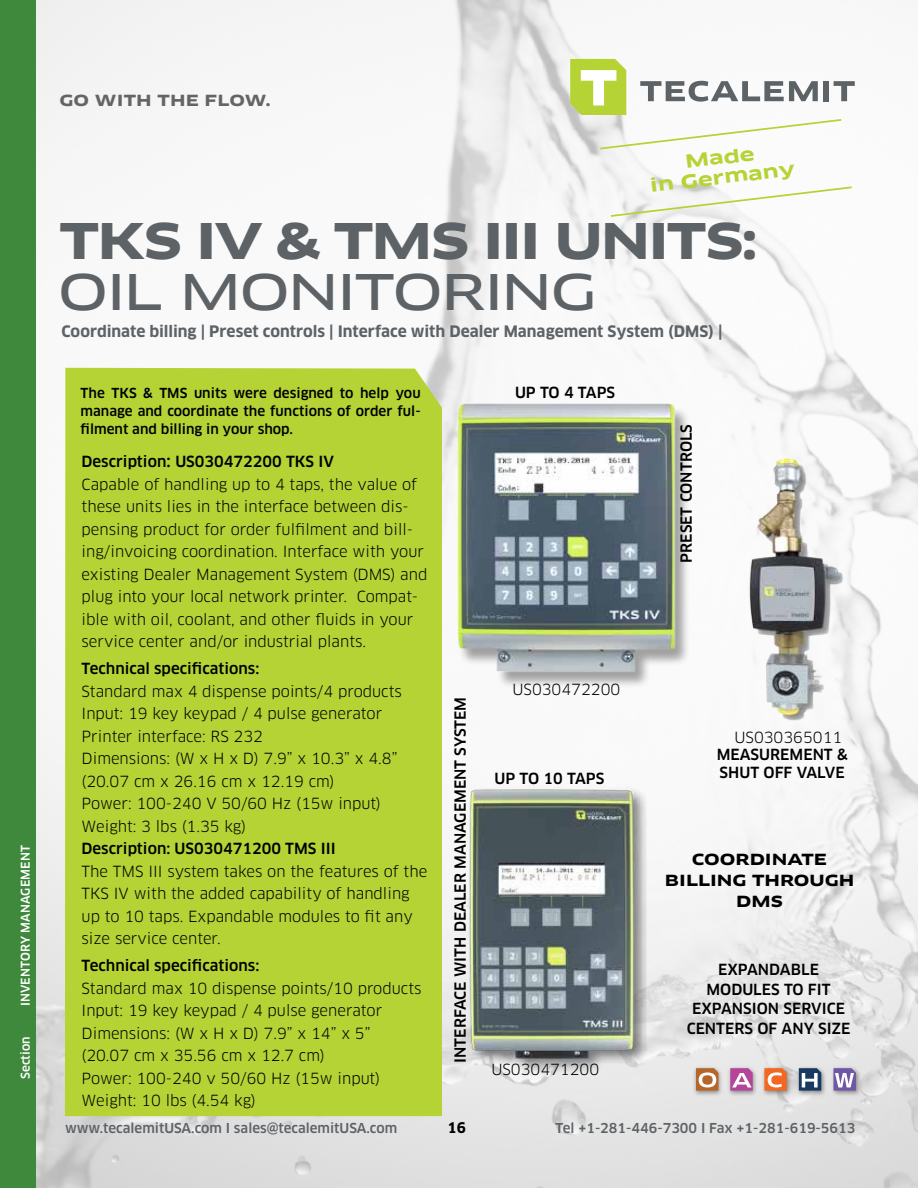
<style>
.page{position:relative;width:918px;height:1188px;background:#fff}
.page>*{position:absolute;margin:0;border:0;box-sizing:border-box;transform-origin:0 0}
.t1{font:700 48px "Clan OT Extd";letter-spacing:-.05em;color:#5c6266}
.t2{font:48px "Clan OT Extd News";letter-spacing:-.06em;color:#5c6266}
.t3{font:700 17.85px "Clan OT Extd";color:#b5d334;scale:1.04 1}
.t4{font:700 17.7px "Clan OT Extd";color:#b5d334;scale:1.05 1}
.t5{font:700 15.45px "Clan OT";color:#5c6266}
.t6{font:15px/22.5px "Clan OT";color:#000}
.t7{font:500 15px/19.5px "Clan OT";color:#000;text-align:center}
.t8{font:700 15px/21px "Clan OT Extd";color:#000;text-align:center}
.t9{font:700 15px "Clan OT Extd";letter-spacing:.01em;color:#636466}
.t10{font:700 14.4px "Clan OT";color:#000}
.t11{font:500 13.5px/18px "Clan OT";color:#000;text-align:justify}
.t12{font:500 13.35px "Clan OT";color:#5c6266}
.t13{font:500 11.85px "Clan OT";letter-spacing:.01em;color:#fff}
.s1{font-size:17.4px}
.s2{font-size:17.55px}
.s3{font-size:17.7px}
.s4{font-weight:500}
.s5{font-weight:500;font-size:16.5px}
</style>
<div class="page">
<img style="left:36px;top:0;width:882px;height:1188px">
<div style="left:0;top:0;width:36px;height:1188px;background:#3f893c"></div>
<div style="left:65px;top:368px;width:377px;height:748px;background:#b5d334"></div>
<div style="left:458px;top:406px;width:232px;height:283px;background:#000;opacity:.36"></div>
<img style="left:442px;top:386px;width:250px;height:293px">
<img style="left:461px;top:775px;width:186px;height:301px">
<svg style="left:570px;top:59px;width:285px;height:90px"></svg>
<svg style="left:611px;top:186px;width:241px;height:31px"></svg>
<div style="left:692px;top:1065px;width:169px;height:32px;background:#000;opacity:.4"></div>
<svg style="left:799px;top:1068px;width:22px;height:23px"></svg>
<svg style="left:696px;top:1068px;width:22px;height:23px"></svg>
<svg style="left:764px;top:1068px;width:23px;height:23px"></svg>
<svg style="left:730px;top:1068px;width:23px;height:23px"></svg>
<svg style="left:833px;top:1068px;width:23px;height:23px"></svg>
<img style="left:742px;top:450px;width:109px;height:277px">
<p class="t13" style="left:19px;top:1006px;width:162px;rotate:-90deg">INVENTORY MANAGEMENT</p>
<p class="t13" style="left:19px;top:1079px;width:44px;rotate:-90deg">Section</p>
<p class="t9" style="left:59px;top:91px;width:213px">GO WITH THE FLOW.</p>
<p class="t4" style="left:684px;top:151px;width:68px;rotate:-7deg">Ma<span class="s1">d</span><span class="s2">e</span></p>
<p class="t3" style="left:649px;top:175px;width:142px;rotate:-7deg"><span class="s2">in</span> Germa<span class="s3">ny</span></p>
<h1 class="t1" style="left:60px;top:212px;width:700px">TKS IV &amp; TMS III UNITS:</h1>
<h1 class="t2" style="left:58px;top:263px;width:541px">OIL MONITORING</h1>
<p class="t5" style="left:61px;top:322px;width:663px">Coordinate billing | Preset controls | Interface with Dealer Management System (DMS) |</p>
<p class="t11" style="left:81px;top:384px;width:342px">The TKS &amp; TMS units were designed to help you manage and coordinate the functions of order ful&shy;filment and billing in your shop.</p>
<p class="t6" style="left:82px;top:450px;width:347px"><span class="s4">Description</span><span class="s5">:</span> <span class="s4">US030472200 TKS IV<br></span>Capable of handling up to 4 taps, the value of these units lies in the interface between dis&shy;pensing product for order fulfilment and bill&shy;ing/invoicing coordination. Interface with your existing Dealer Management System (DMS) and plug into your local network printer. Compat&shy;ible with oil, coolant, and other fluids in your service center and/or industrial plants.</p>
<p class="t7" style="left:82px;top:659px;width:179px">Technical specifications:</p>
<p class="t6" style="left:82px;top:680px;width:322px">Standard max 4 dispense points/4 products Input: 19 key keypad / 4 pulse generator Printer interface: RS 232<br>Dimensions: (W x H x D) 7.9” x 10.3” x 4.8” (20.07 cm x 26.16 cm x 12.19 cm)<br>Power: 100-240 V 50/60 Hz (15w input)<br>Weight: 3 lbs (1.35 kg)</p>
<p class="t7" style="left:82px;top:839px;width:256px">Description: US030471200 TMS III</p>
<p class="t6" style="left:82px;top:860px;width:347px">The TMS III system takes on the features of the TKS IV with the added capability of handling up to 10 taps. Expandable modules to fit any size service center.</p>
<p class="t7" style="left:82px;top:956px;width:179px">Technical specifications:</p>
<p class="t6" style="left:82px;top:977px;width:341px">Standard max 10 dispense points/10 products Input: 19 key keypad / 4 pulse generator Dimensions: (W x H x D) 7.9” x 14” x 5” (20.07 cm x 35.56 cm x 12.7 cm)<br>Power: 100-240 v 50/60 Hz (15w input)<br>Weight: 10 lbs (4.54 kg)</p>
<p class="t7" style="left:515px;top:383px;width:102px">UP TO 4 TAPS</p>
<p class="t7" style="left:451px;top:1063px;width:367px;rotate:-90deg">INTERFACE WITH DEALER MANAGEMENT SYSTEM</p>
<p class="t6" style="left:513px;top:679px;width:109px">US030472200</p>
<p class="t7" style="left:495px;top:769px;width:111px">UP TO 10 TAPS</p>
<p class="t6" style="left:491px;top:1058px;width:109px">US030471200</p>
<p class="t7" style="left:677px;top:563px;width:140px;rotate:-90deg">PRESET CONTROLS</p>
<p class="t6" style="left:734px;top:726px;width:109px">US030365011</p>
<p class="t7" style="left:717px;top:746px;width:132px;line-height:18px;text-align:left">MEASUREMENT &amp;<br>SHUT OFF VALVE</p>
<p class="t8" style="left:665px;top:849px;width:191px">COORDINATE<br>BILLING THROUGH<br>DMS</p>
<p class="t7" style="left:687px;top:960px;width:165px">EXPANDABLE<br>MODULES TO FIT<br>EXPANSION SERVICE<br>CENTERS OF ANY SIZE</p>
<p class="t12" style="left:65px;top:1120px;width:334px">www.tecalemitUSA.com I sales@tecalemitUSA.com</p>
<p class="t12" style="left:556px;top:1120px;width:301px">Tel +1-281-446-7300 I Fax +1-281-619-5613</p>
<p class="t10" style="left:448px;top:1119px;width:20px">16</p>
</div>
